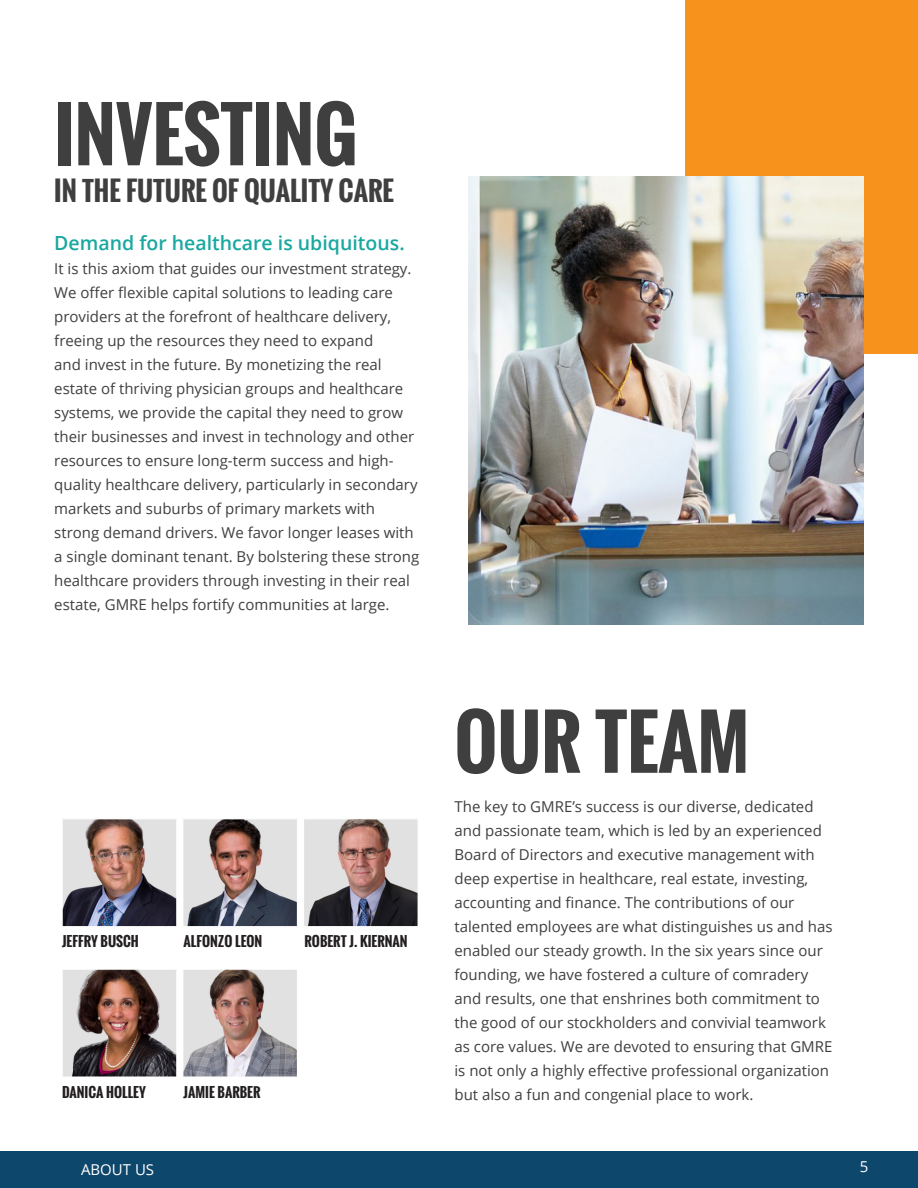
<style>
.page{position:relative;width:918px;height:1188px;background:#fff}
.page>*{position:absolute;margin:0;border:0;box-sizing:border-box;transform-origin:0 0}
.t1{font:700 72px "Oswald";color:#3f3f3f}
.t2{font:700 26.4px "Oswald";color:#3f3f3f}
.t3{font:600 19.5px "Open Sans";color:#19a89f}
.t4{font:15px/24px "Open Sans";color:#3f3f3f}
.t5{font:15px "Open Sans";color:#fff}
.t6{font:700 13.5px "Oswald";color:#231f20}
</style>
<div class="page">
<div style="left:0;top:1151px;width:918px;height:37px;background:#0e476c"></div>
<div style="left:685px;top:0;width:233px;height:354px;background:#f7931d"></div>
<img style="left:468px;top:177px;width:396px;height:447px">
<img style="left:62px;top:819px;width:356px;height:258px">
<div style="left:49px;top:930px;width:369px;height:30px;background:#fff"></div>
<p class="t1" style="left:54px;top:80px;width:305px">INVESTING</p>
<p class="t2" style="left:54px;top:171px;width:341px">IN THE FUTURE OF QUALITY CARE</p>
<p class="t3" style="left:54px;top:229px;width:352px">Demand for healthcare is ubiquitous.</p>
<p class="t4" style="left:54px;top:256px;width:367px">It is this axiom that guides our investment strategy.<br>We offer flexible capital solutions to leading care providers at the forefront of healthcare delivery, freeing up the resources they need to expand<br>and invest in the future. By monetizing the real estate of thriving physician groups and healthcare systems, we provide the capital they need to grow their businesses and invest in technology and other resources to ensure long-term success and high&shy;quality healthcare delivery, particularly in secondary markets and suburbs of primary markets with strong demand drivers. We favor longer leases with a single dominant tenant. By bolstering these strong healthcare providers through investing in their real estate, GMRE helps fortify communities at large.</p>
<p class="t1" style="left:454px;top:688px;width:296px">OUR TEAM</p>
<p class="t6" style="left:62px;top:931px;width:78px">JEFFRY BUSCH</p>
<p class="t6" style="left:184px;top:931px;width:80px">ALFONZO LEON</p>
<p class="t6" style="left:305px;top:931px;width:105px">ROBERT J. KIERNAN</p>
<p class="t6" style="left:62px;top:1082px;width:85px">DANICA HOLLEY</p>
<p class="t6" style="left:184px;top:1082px;width:78px">JAMIE BARBER</p>
<p class="t4" style="left:454px;top:794px;width:380px">The key to GMRE’s success is our diverse, dedicated and passionate team, which is led by an experienced Board of Directors and executive management with deep expertise in healthcare, real estate, investing, accounting and finance. The contributions of our talented employees are what distinguishes us and has enabled our steady growth. In the six years since our founding, we have fostered a culture of comradery and results, one that enshrines both commitment to the good of our stockholders and convivial teamwork as core values. We are devoted to ensuring that GMRE is not only a highly effective professional organization but also a fun and congenial place to work.</p>
<p class="t5" style="left:81px;top:1160px;width:75px">ABOUT US</p>
<p class="t5" style="left:860px;top:1157px;width:10px">5</p>
</div>
